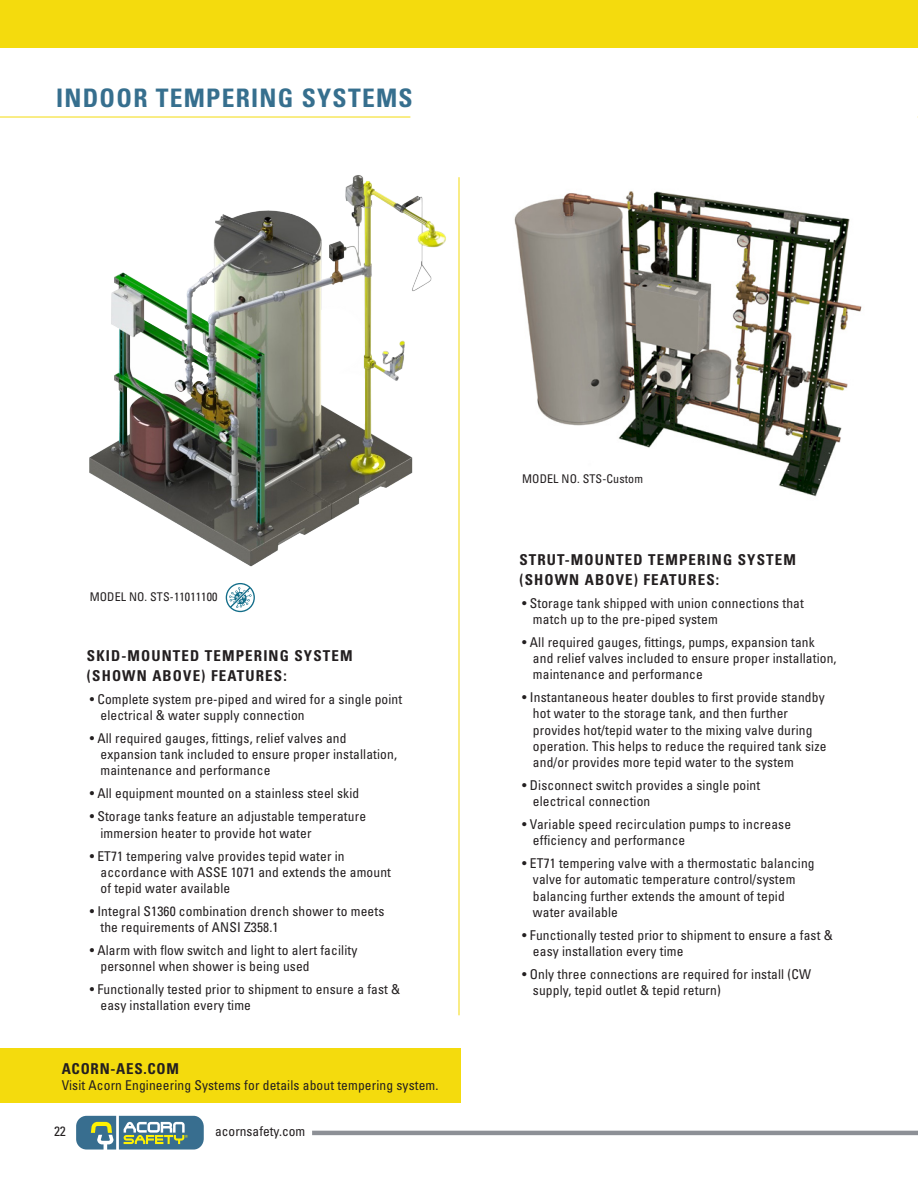
<style>
.page{position:relative;width:918px;height:1188px;background:#fff}
.page>*{position:absolute;margin:0;border:0;box-sizing:border-box;transform-origin:0 0}
.t1{font:700 condensed 25.5px "Univers";letter-spacing:.05em;color:#366f8e}
.t2{font:700 condensed 15px/19.5px "Univers";letter-spacing:.075em;color:#231f20}
.t3{font:700 condensed 15px "Univers";letter-spacing:.05em;color:#231f20}
.t4{font:condensed 13.5px/16.2px "Univers";letter-spacing:.01em;color:#231f20}
.t5{font:condensed 12px "Univers";letter-spacing:.01em;color:#231f20}
</style>
<div class="page">
<svg style="left:76px;top:1116px;width:128px;height:34px;background:#6b9293"></svg>
<hr style="left:312px;top:1131px;width:606px;height:4px;background:#8d9096">
<div style="left:0;top:0;width:918px;height:47px;background:#f4db0d"></div>
<hr style="left:459px;top:177px;width:1px;height:838px;background:#f4db0d">
<hr style="left:0;top:117px;width:410px;height:1px;background:#f4db0d">
<img style="left:89px;top:175px;width:371px;height:418px">
<img style="left:514px;top:191px;width:348px;height:306px">
<svg style="left:226px;top:583px;width:29px;height:29px"></svg>
<div style="left:0;top:1049px;width:460px;height:54px;background:#f4db0d"></div>
<p class="t1" style="left:56px;top:83px;width:358px">INDOOR TEMPERING SYSTEMS</p>
<p class="t5" style="left:90px;top:589px;width:129px">MODEL NO. STS-11011100</p>
<p class="t2" style="left:87px;top:646px;width:267px">SKID-MOUNTED TEMPERING SYSTEM (SHOWN ABOVE) FEATURES:</p>
<p class="t4" style="left:100px;top:691px;width:303px;text-indent:-11px">• Complete system pre-piped and wired for a single point electrical &amp; water supply connection</p>
<p class="t4" style="left:100px;top:730px;width:298px;text-indent:-11px">• All required gauges, fittings, relief valves and expansion tank included to ensure proper installation, maintenance and performance</p>
<p class="t4" style="left:90px;top:785px;width:271px">• All equipment mounted on a stainless steel skid</p>
<p class="t4" style="left:100px;top:808px;width:267px;text-indent:-11px">• Storage tanks feature an adjustable temperature immersion heater to provide hot water</p>
<p class="t4" style="left:100px;top:847px;width:292px;text-indent:-11px">• ET71 tempering valve provides tepid water in accordance with ASSE 1071 and extends the amount of tepid water available</p>
<p class="t4" style="left:100px;top:903px;width:285px;text-indent:-11px">• Integral S1360 combination drench shower to meets the requirements of ANSI Z358.1</p>
<p class="t4" style="left:100px;top:942px;width:258px;text-indent:-11px">• Alarm with flow switch and light to alert facility personnel when shower is being used</p>
<p class="t4" style="left:100px;top:981px;width:301px;text-indent:-11px">• Functionally tested prior to shipment to ensure a fast &amp; easy installation every time</p>
<p class="t3" style="left:62px;top:1059px;width:119px">ACORN-AES.COM</p>
<p class="t4" style="left:62px;top:1077px;width:378px">Visit Acorn Engineering Systems for details about tempering system.</p>
<p class="t4" style="left:54px;top:1122px;width:13px">22</p>
<p class="t4" style="left:215px;top:1123px;width:92px">acornsafety.com</p>
<p class="t5" style="left:522px;top:471px;width:122px">MODEL NO. STS-Custom</p>
<p class="t2" style="left:519px;top:550px;width:278px">STRUT-MOUNTED TEMPERING SYSTEM (SHOWN ABOVE) FEATURES:</p>
<p class="t4" style="left:533px;top:594px;width:273px;text-indent:-11px">• Storage tank shipped with union connections that match up to the pre-piped system</p>
<p class="t4" style="left:533px;top:634px;width:305px;text-indent:-11px">• All required gauges, fittings, pumps, expansion tank and relief valves included to ensure proper installation, maintenance and performance</p>
<p class="t4" style="left:533px;top:689px;width:295px;text-indent:-11px">• Instantaneous heater doubles to first provide standby hot water to the storage tank, and then further provides hot/tepid water to the mixing valve during operation. This helps to reduce the required tank size and/or provides more tepid water to the system</p>
<p class="t4" style="left:533px;top:777px;width:229px;text-indent:-11px">• Disconnect switch provides a single point electrical connection</p>
<p class="t4" style="left:533px;top:816px;width:260px;text-indent:-11px">• Variable speed recirculation pumps to increase efficiency and performance</p>
<p class="t4" style="left:533px;top:855px;width:283px;text-indent:-11px">• ET71 tempering valve with a thermostatic balancing valve for automatic temperature control/system balancing further extends the amount of tepid water available</p>
<p class="t4" style="left:533px;top:927px;width:301px;text-indent:-11px">• Functionally tested prior to shipment to ensure a fast &amp; easy installation every time</p>
<p class="t4" style="left:533px;top:966px;width:280px;text-indent:-11px">• Only three connections are required for install (CW supply, tepid outlet &amp; tepid return)</p>
</div>
